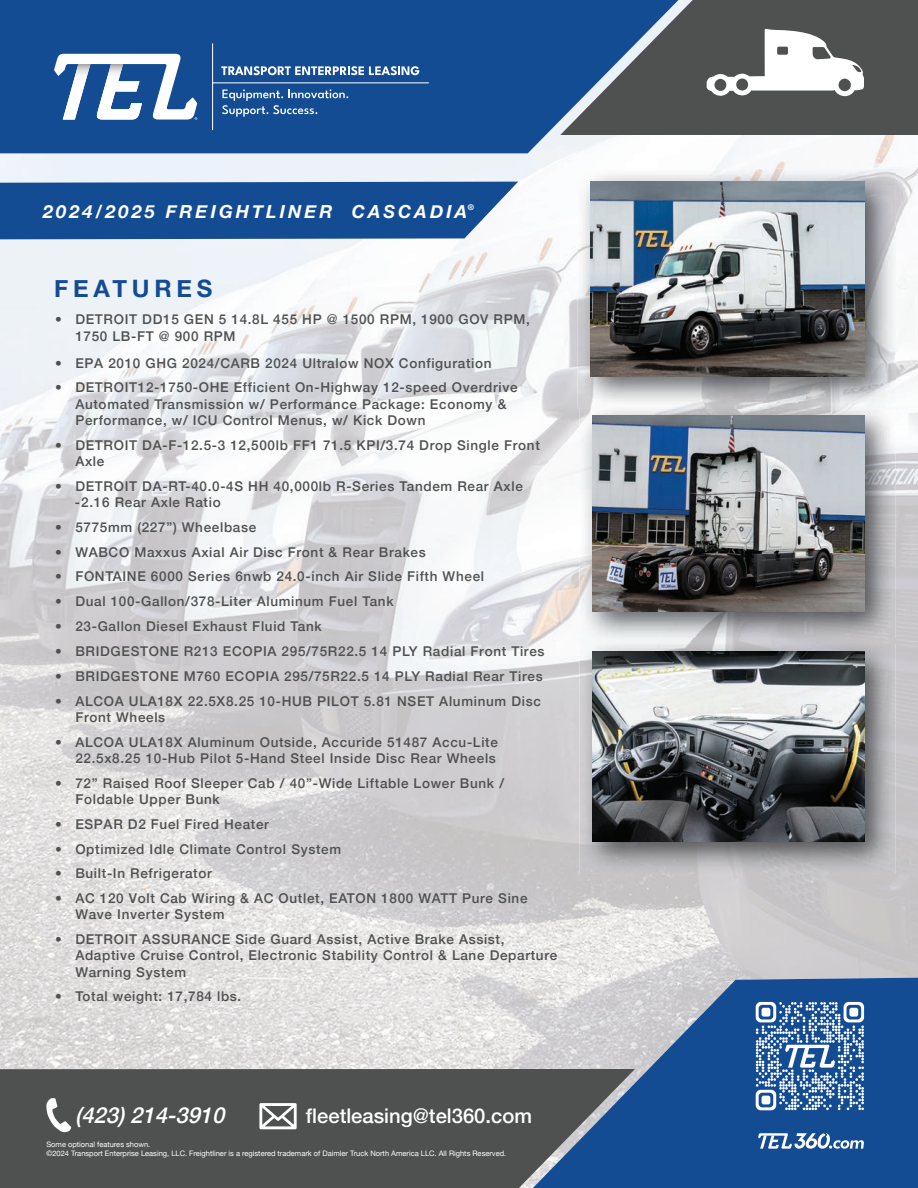
<style>
.page{position:relative;width:918px;height:1188px;background:#fff}
.page>*{position:absolute;margin:0;border:0;box-sizing:border-box;transform-origin:0 0}
.t1{font:700 24px "Helvetica Neue";letter-spacing:.2em;color:#144c94}
.t2{font:italic 500 22.05px "Helvetica Neue";color:#fff}
.t3{font:500 20.25px "Helvetica Neue";color:#fff}
.t4{font:italic 700 18px "Helvetica Neue";letter-spacing:.17em;color:#fff}
.t5{font:500 13.5px/16.2px "Helvetica Neue";letter-spacing:.05em;color:#4f5050}
.t6{font:700 7.95px "Helvetica Neue";color:#fff}
.t7{font:7.5px/9px "Helvetica Neue";color:#fff}
</style>
<div class="page">
<img style="left:0;top:153px;width:611px;height:916px">
<img style="left:716px;top:135px;width:202px;height:70px">
<img style="left:869px;top:205px;width:49px;height:773px">
<img style="left:611px;top:874px;width:258px;height:104px">
<img style="left:578px;top:169px;width:318px;height:239px">
<img style="left:590px;top:181px;width:274px;height:195px">
<img style="left:580px;top:403px;width:316px;height:236px">
<img style="left:592px;top:416px;width:272px;height:195px">
<img style="left:580px;top:643px;width:316px;height:231px">
<img style="left:580px;top:639px;width:316px;height:4px">
<img style="left:592px;top:651px;width:272px;height:191px">
<div style="left:0;top:1069px;width:533px;height:119px;background:#4f5050"></div>
<svg style="left:533px;top:978px;width:385px;height:210px;background:#456b9d"></svg>
<svg style="left:758px;top:1133px;width:106px;height:16px"></svg>
<svg style="left:46px;top:1098px;width:25px;height:34px"></svg>
<svg style="left:756px;top:1002px;width:108px;height:108px"></svg>
<svg style="left:259px;top:1103px;width:38px;height:26px"></svg>
<div style="left:0;top:0;width:618px;height:153px;background:#144c94"></div>
<svg style="left:560px;top:0;width:358px;height:135px;background:#4b5765"></svg>
<svg style="left:221px;top:66px;width:198px;height:9px"></svg>
<svg style="left:222px;top:89px;width:126px;height:28px;background:#3b6aa5"></svg>
<hr style="left:212px;top:83px;width:217px;height:1px;background:#fff">
<hr style="left:212px;top:43px;width:1px;height:87px;background:#fff">
<svg style="left:54px;top:54px;width:143px;height:66px"></svg>
<div style="left:0;top:182px;width:518px;height:57px;background:#144c94"></div>
<svg style="left:707px;top:29px;width:157px;height:67px"></svg>
<img style="left:784px;top:1045px;width:52px;height:22px">
<h3 class="t4" style="left:43px;top:197px;width:425px">2024/2025 FREIGHTLINER CASCADIA</h3>
<p class="t6" style="left:468px;top:201px;width:8px">®</p>
<p class="t6" style="left:348px;top:212px;width:8px">®</p>
<h1 class="t1" style="left:54px;top:270px;width:160px">FEATURES</h1>
<p class="t5" style="left:75px;top:310px;width:456px;text-indent:-20px">• DETROIT DD15 GEN 5 14.8L 455 HP @ 1500 RPM, 1900 GOV RPM,<br>1750 LB-FT @ 900 RPM</p>
<p class="t5" style="left:55px;top:354px;width:438px">• EPA 2010 GHG 2024/CARB 2024 Ultralow NOX Configuration</p>
<p class="t5" style="left:75px;top:378px;width:444px;text-indent:-20px">• DETROIT12-1750-OHE Efficient On-Highway 12-speed Overdrive<br>Automated Transmission w/ Performance Package: Economy &amp;<br>Performance, w/ ICU Control Menus, w/ Kick Down</p>
<p class="t5" style="left:75px;top:436px;width:466px;text-indent:-20px">• DETROIT DA-F-12.5-3 12,500lb FF1 71.5 KPI/3.74 Drop Single Front<br>Axle</p>
<p class="t5" style="left:75px;top:477px;width:450px;text-indent:-20px">• DETROIT DA-RT-40.0-4S HH 40,000lb R-Series Tandem Rear Axle -2.16 Rear Axle Ratio</p>
<p class="t5" style="left:55px;top:518px;width:203px">• 5775mm (227”) Wheelbase</p>
<p class="t5" style="left:55px;top:543px;width:372px">• WABCO Maxxus Axial Air Disc Front &amp; Rear Brakes</p>
<p class="t5" style="left:55px;top:567px;width:430px">• FONTAINE 6000 Series 6nwb 24.0-inch Air Slide Fifth Wheel</p>
<p class="t5" style="left:55px;top:592px;width:340px">• Dual 100-Gallon/378-Liter Aluminum Fuel Tank</p>
<p class="t5" style="left:55px;top:617px;width:268px">• 23-Gallon Diesel Exhaust Fluid Tank</p>
<p class="t5" style="left:55px;top:642px;width:491px">• BRIDGESTONE R213 ECOPIA 295/75R22.5 14 PLY Radial Front Tires</p>
<p class="t5" style="left:55px;top:667px;width:489px">• BRIDGESTONE M760 ECOPIA 295/75R22.5 14 PLY Radial Rear Tires</p>
<p class="t5" style="left:75px;top:692px;width:467px;text-indent:-20px">• ALCOA ULA18X 22.5X8.25 10-HUB PILOT 5.81 NSET Aluminum Disc<br>Front Wheels</p>
<p class="t5" style="left:55px;top:733px;width:444px;text-align:right">• ALCOA ULA18X Aluminum Outside, Accuride 51487 Accu-Lite<br>22.5x8.25 10-Hub Pilot 5-Hand Steel Inside Disc Rear Wheels</p>
<p class="t5" style="left:75px;top:774px;width:430px;text-indent:-20px">• 72” Raised Roof Sleeper Cab / 40”-Wide Liftable Lower Bunk /<br>Foldable Upper Bunk</p>
<p class="t5" style="left:55px;top:815px;width:215px">• ESPAR D2 Fuel Fired Heater</p>
<p class="t5" style="left:55px;top:840px;width:288px">• Optimized Idle Climate Control System</p>
<p class="t5" style="left:55px;top:864px;width:158px">• Built-In Refrigerator</p>
<p class="t5" style="left:75px;top:889px;width:454px;text-indent:-20px">• AC 120 Volt Cab Wiring &amp; AC Outlet, EATON 1800 WATT Pure Sine<br>Wave Inverter System</p>
<p class="t5" style="left:75px;top:930px;width:483px;text-indent:-20px">• DETROIT ASSURANCE Side Guard Assist, Active Brake Assist,<br>Adaptive Cruise Control, Electronic Stability Control &amp; Lane Departure<br>Warning System</p>
<p class="t5" style="left:55px;top:987px;width:188px">• Total weight: 17,784 lbs.</p>
<h2 class="t2" style="left:75px;top:1097px;width:157px">(423)214-3910</h2>
<h3 class="t3" style="left:306px;top:1099px;width:228px">fleetleasing@tel360.com</h3>
<p class="t7" style="left:46px;top:1140px;width:461px">Some optional features shown.<br>©2024 Transport Enterprise Leasing, LLC. Freightliner is a registered trademark of Daimler Truck North America LLC. All Rights Reserved.</p>
</div>
